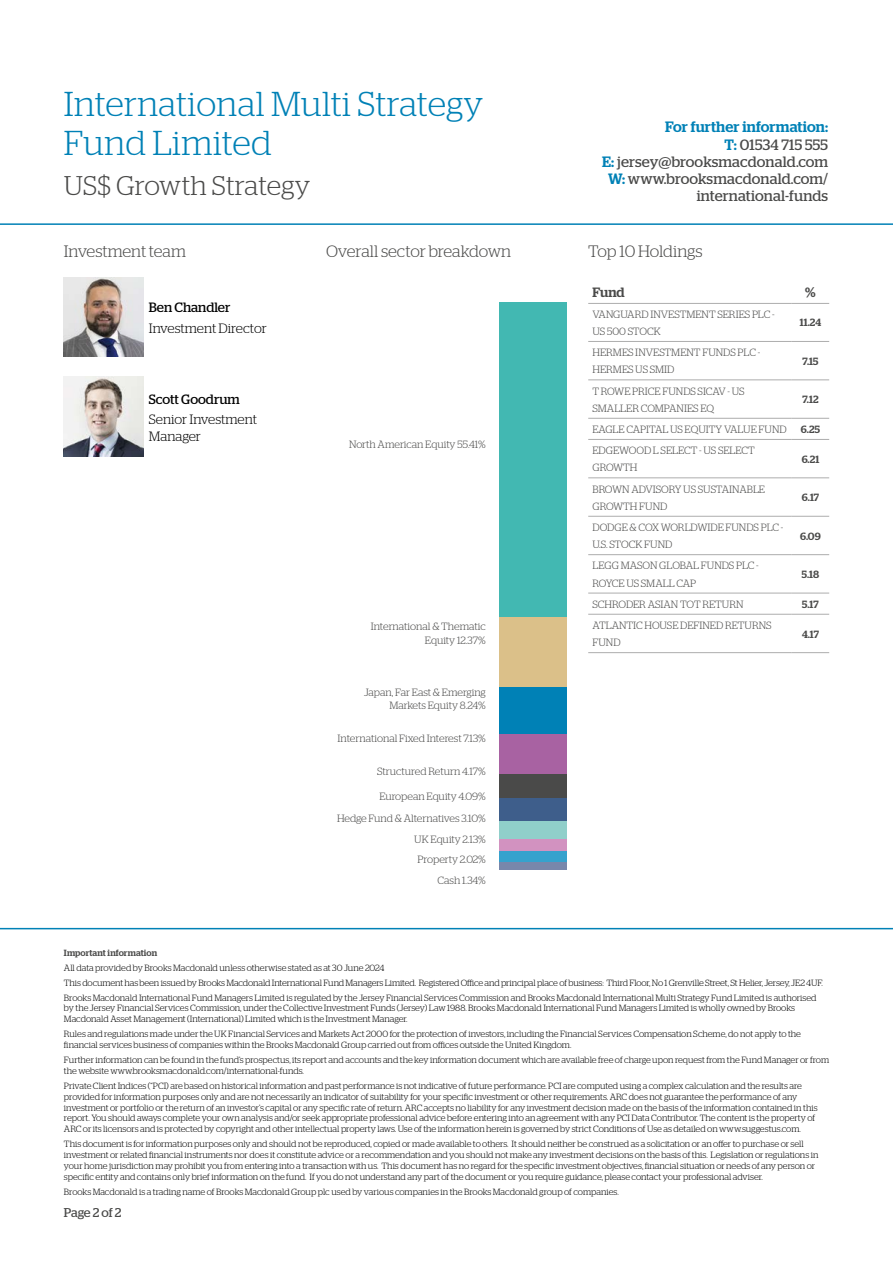
<style>
.page{position:relative;width:893px;height:1263px;background:#fff}
.page>*{position:absolute;margin:0;border:0;box-sizing:border-box;transform-origin:0 0}
.t1{font:300 34.5px/39px "Stag";letter-spacing:.01em;color:#0081b6}
.t2{font:300 27px "Stag";color:#4a4a49}
.t3{font:300 16.5px "Stag";letter-spacing:-.005em;color:#4a4a49}
.t4{font:15px/17.2px "Stag";letter-spacing:.01em;color:#4a4a49;text-align:right}
.t5{font:300 13.5px/16.5px "Stag";letter-spacing:-.005em;color:#000}
.t6{font:13.5px "Stag";color:#000}
.t7{font:500 13.5px "Stag";color:#4a4a49}
.t8{font:12.75px "Stag";letter-spacing:-.01em;color:#4a4a49}
.t9{font:300 10.5px/17.2px "Stag";color:#4a4a49}
.t10{font:500 10.5px "Stag";color:#4a4a49}
.t11{font:300 9px/10.8px "Stag";letter-spacing:-.005em;color:#000}
.t12{font:500 9px "Stag";letter-spacing:.01em;color:#4a4a49}
.s1{font-weight:500;color:#0081b6}
</style>
<div class="page">
<hr style="left:0;top:223px;width:893px;height:2px;background:#0081b6">
<img style="left:64px;top:277px;width:79px;height:80px">
<img style="left:64px;top:377px;width:79px;height:80px">
<div style="left:500px;top:302px;width:67px;height:315px;background:#42b8b2"></div>
<div style="left:500px;top:617px;width:67px;height:70px;background:#dbc089"></div>
<div style="left:500px;top:687px;width:67px;height:47px;background:#0081b6"></div>
<div style="left:500px;top:734px;width:67px;height:40px;background:#a862a2"></div>
<div style="left:500px;top:774px;width:67px;height:24px;background:#4a4a49"></div>
<div style="left:500px;top:798px;width:67px;height:23px;background:#3e5e8b"></div>
<div style="left:500px;top:821px;width:67px;height:18px;background:#90cfca"></div>
<div style="left:500px;top:839px;width:67px;height:12px;background:#d292c0"></div>
<div style="left:500px;top:851px;width:67px;height:12px;background:#36a2cd"></div>
<div style="left:500px;top:863px;width:67px;height:7px;background:#7887ab"></div>
<hr style="left:588px;top:303px;width:204px;height:1px;background:#adadad">
<hr style="left:792px;top:303px;width:37px;height:1px;background:#adadad">
<hr style="left:588px;top:341px;width:204px;height:1px;background:#adadad">
<hr style="left:792px;top:341px;width:37px;height:1px;background:#adadad">
<hr style="left:588px;top:379px;width:204px;height:1px;background:#adadad">
<hr style="left:792px;top:379px;width:37px;height:1px;background:#adadad">
<hr style="left:588px;top:418px;width:204px;height:1px;background:#adadad">
<hr style="left:792px;top:418px;width:37px;height:1px;background:#adadad">
<hr style="left:588px;top:439px;width:204px;height:1px;background:#adadad">
<hr style="left:792px;top:439px;width:37px;height:1px;background:#adadad">
<hr style="left:588px;top:477px;width:204px;height:1px;background:#adadad">
<hr style="left:792px;top:477px;width:37px;height:1px;background:#adadad">
<hr style="left:588px;top:516px;width:204px;height:1px;background:#adadad">
<hr style="left:792px;top:516px;width:37px;height:1px;background:#adadad">
<hr style="left:588px;top:554px;width:204px;height:1px;background:#adadad">
<hr style="left:792px;top:554px;width:37px;height:1px;background:#adadad">
<hr style="left:588px;top:593px;width:204px;height:1px;background:#adadad">
<hr style="left:792px;top:593px;width:37px;height:1px;background:#adadad">
<hr style="left:588px;top:614px;width:204px;height:1px;background:#adadad">
<hr style="left:792px;top:614px;width:37px;height:1px;background:#adadad">
<hr style="left:588px;top:652px;width:204px;height:1px;background:#adadad">
<hr style="left:792px;top:652px;width:37px;height:1px;background:#adadad">
<hr style="left:0;top:928px;width:893px;height:1px;background:#0081b6">
<h1 class="t1" style="left:64px;top:84px;width:421px">International Multi Strategy<br>Fund Limited</h1>
<h2 class="t2" style="left:64px;top:170px;width:248px">US$ Growth Strategy</h2>
<h3 class="t4" style="left:602px;top:118px;width:227px"><span class="s1">For further information:<br>T:</span> 01534 715 555<br><span class="s1">E:</span> jersey@brooksmacdonald.com<br><span class="s1">W:</span> www.brooksmacdonald.com/ international-funds</h3>
<h3 class="t3" style="left:64px;top:242px;width:124px">Investment team</h3>
<h3 class="t3" style="left:326px;top:242px;width:187px">Overall sector breakdown</h3>
<h3 class="t3" style="left:588px;top:242px;width:116px">Top 10 Holdings</h3>
<h3 class="t6" style="left:149px;top:299px;width:83px">Ben Chandler</h3>
<h3 class="t5" style="left:149px;top:320px;width:119px">Investment Director</h3>
<h3 class="t6" style="left:149px;top:391px;width:92px">Scott Goodrum</h3>
<h3 class="t5" style="left:149px;top:411px;width:110px">Senior Investment<br>Manager</h3>
<p class="t9" style="left:349px;top:436px;width:138px">North American Equity 55.41%</p>
<p class="t9" style="left:371px;top:619px;width:117px;line-height:13.5px;text-align:right">International &amp; Thematic<br>Equity 12.37%</p>
<p class="t9" style="left:364px;top:685px;width:123px;line-height:13.5px;text-align:right">Japan, Far East &amp; Emerging<br>Markets Equity 8.24%</p>
<p class="t9" style="left:338px;top:729px;width:150px">International Fixed Interest 7.13%</p>
<p class="t9" style="left:377px;top:762px;width:110px">Structured Return 4.17%</p>
<p class="t9" style="left:337px;top:785px;width:150px;line-height:22.6px;text-align:right">European Equity 4.09%<br>Hedge Fund &amp; Alternatives 3.10%</p>
<p class="t9" style="left:414px;top:829px;width:73px;line-height:20.4px;text-align:right">UK Equity 2.13%<br>Property 2.02%<br>Cash 1.34%</p>
<h3 class="t7" style="left:592px;top:284px;width:34px">Fund</h3>
<h3 class="t7" style="left:805px;top:284px;width:12px">%</h3>
<p class="t9" style="left:592px;top:305px;width:184px">VANGUARD INVESTMENT SERIES PLC -<br>US 500 STOCK</p>
<p class="t10" style="left:800px;top:317px;width:23px">11.24</p>
<p class="t9" style="left:592px;top:344px;width:169px">HERMES INVESTMENT FUNDS PLC -<br>HERMES US SMID</p>
<p class="t10" style="left:802px;top:355px;width:17px">7.15</p>
<p class="t9" style="left:592px;top:382px;width:154px">T ROWE PRICE FUNDS SICAV - US<br>SMALLER COMPANIES EQ</p>
<p class="t10" style="left:802px;top:393px;width:18px">7.12</p>
<p class="t9" style="left:592px;top:421px;width:196px">EAGLE CAPITAL US EQUITY VALUE FUND</p>
<p class="t10" style="left:801px;top:423px;width:21px">6.25</p>
<p class="t9" style="left:592px;top:442px;width:164px">EDGEWOOD L SELECT - US SELECT<br>GROWTH</p>
<p class="t10" style="left:802px;top:453px;width:19px">6.21</p>
<p class="t9" style="left:592px;top:480px;width:174px">BROWN ADVISORY US SUSTAINABLE<br>GROWTH FUND</p>
<p class="t10" style="left:802px;top:491px;width:19px">6.17</p>
<p class="t9" style="left:592px;top:519px;width:192px">DODGE &amp; COX WORLDWIDE FUNDS PLC -<br>U.S. STOCK FUND</p>
<p class="t10" style="left:800px;top:530px;width:22px">6.09</p>
<p class="t9" style="left:592px;top:557px;width:168px">LEGG MASON GLOBAL FUNDS PLC -<br>ROYCE US SMALL CAP</p>
<p class="t10" style="left:802px;top:568px;width:19px">5.18</p>
<p class="t9" style="left:592px;top:595px;width:153px">SCHRODER ASIAN TOT RETURN</p>
<p class="t10" style="left:802px;top:598px;width:18px">5.17</p>
<p class="t9" style="left:592px;top:617px;width:181px">ATLANTIC HOUSE DEFINED RETURNS<br>FUND</p>
<p class="t10" style="left:802px;top:628px;width:18px">4.17</p>
<p class="t12" style="left:64px;top:947px;width:95px">Important information</p>
<p class="t11" style="left:64px;top:960px;width:760px;line-height:15px">All data provided by Brooks Macdonald unless otherwise stated as at 30 June 2024<br>This document has been issued by Brooks Macdonald International Fund Managers Limited. Registered Office and principal place of business: Third Floor, No 1 Grenville Street, St Helier, Jersey, JE2 4UF.<br>Brooks Macdonald International Fund Managers Limited is regulated by the Jersey Financial Services Commission and Brooks Macdonald International Multi Strategy Fund Limited is authorised</p>
<p class="t11" style="left:64px;top:1003px;width:732px">by the Jersey Financial Services Commission, under the Collective Investment Funds (Jersey) Law 1988. Brooks Macdonald International Fund Managers Limited is wholly owned by Brooks<br>Macdonald Asset Management (International) Limited which is the Investment Manager.</p>
<p class="t11" style="left:64px;top:1029px;width:738px">Rules and regulations made under the UK Financial Services and Markets Act 2000 for the protection of investors, including the Financial Services Compensation Scheme, do not apply to the financial services business of companies within the Brooks Macdonald Group carried out from offices outside the United Kingdom.</p>
<p class="t11" style="left:64px;top:1054px;width:767px">Further information can be found in the fund’s prospectus, its report and accounts and the key information document which are available free of charge upon request from the Fund Manager or from the website www.brooksmacdonald.com/international-funds.</p>
<p class="t11" style="left:64px;top:1080px;width:755px">Private Client Indices (“PCI) are based on historical information and past performance is not indicative of future performance. PCI are computed using a complex calculation and the results are provided for information purposes only and are not necessarily an indicator of suitability for your specific investment or other requirements. ARC does not guarantee the performance of any investment or portfolio or the return of an investor’s capital or any specific rate of return. ARC accepts no liability for any investment decision made on the basis of the information contained in this report. You should aways complete your own analysis and/or seek appropriate professional advice before entering into an agreement with any PCI Data Contributor. The content is the property of ARC or its licensors and is protected by copyright and other intellectual property laws. Use of the information herein is governed by strict Conditions of Use as detailed on www.suggestus.com.</p>
<p class="t11" style="left:64px;top:1138px;width:756px">This document is for information purposes only and should not be reproduced, copied or made available to others. It should neither be construed as a solicitation or an offer to purchase or sell investment or related financial instruments nor does it constitute advice or a recommendation and you should not make any investment decisions on the basis of this. Legislation or regulations in your home jurisdiction may prohibit you from entering into a transaction with us. This document has no regard for the specific investment objectives, financial situation or needs of any person or specific entity and contains only brief information on the fund. If you do not understand any part of the document or you require guidance, please contact your professional adviser.</p>
<p class="t11" style="left:64px;top:1186px;width:556px">Brooks Macdonald is a trading name of Brooks Macdonald Group plc used by various companies in the Brooks Macdonald group of companies.</p>
<h3 class="t8" style="left:64px;top:1205px;width:59px">Page 2 of 2</h3>
</div>
